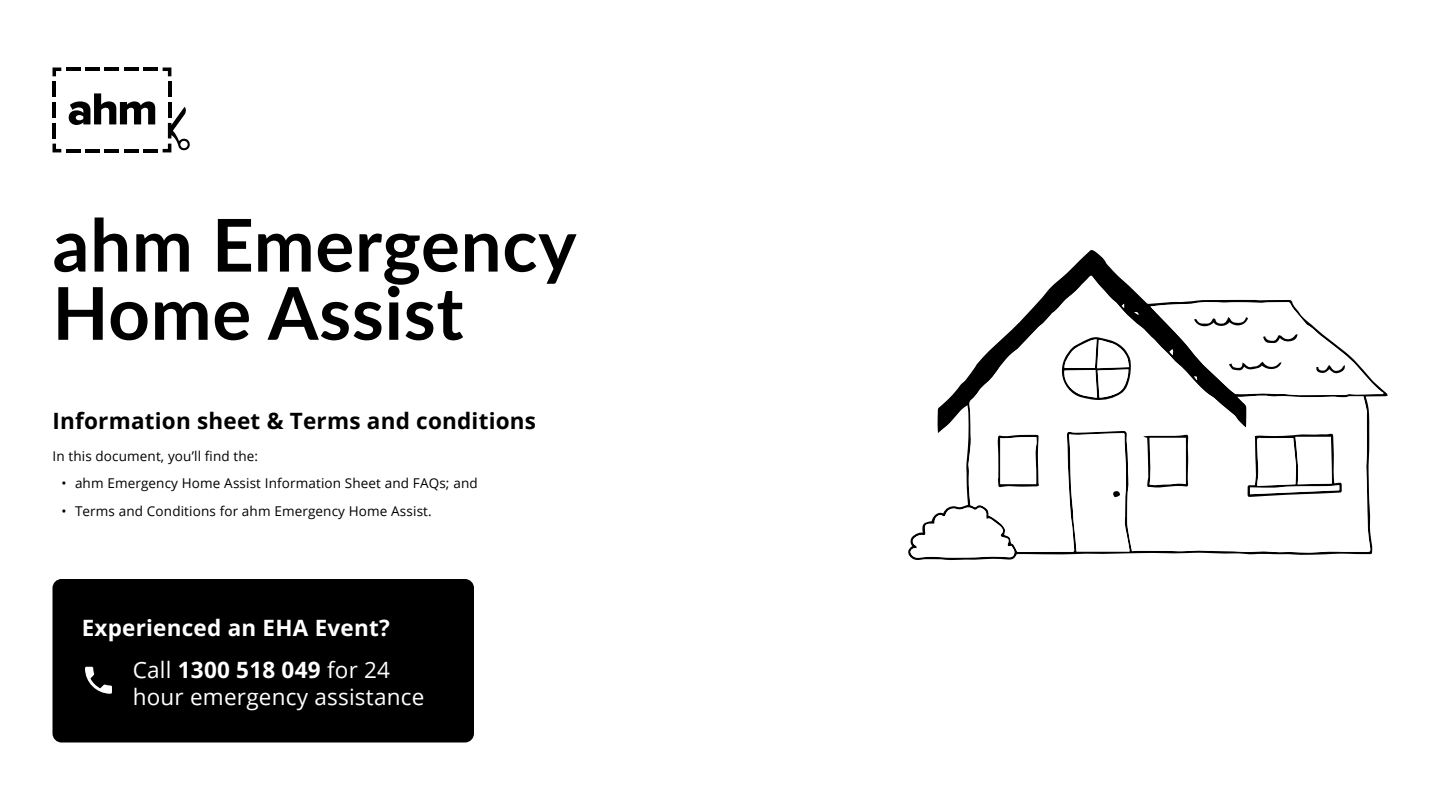
<style>
.page{position:relative;width:1440px;height:810px;background:#fff}
.page>*{position:absolute;margin:0;border:0;box-sizing:border-box;transform-origin:0 0}
.t1{font:700 72.82px/68.2px "Lato";letter-spacing:.01em;color:#000}
.t2{font:700 22.5px/42px "Open Sans";letter-spacing:.01em;color:#fff;text-align:right}
.t3{font:700 22.5px "Open Sans";letter-spacing:.01em;color:#000}
.t4{font:22.5px "Open Sans";letter-spacing:.01em;color:#fff}
.t5{font:13.5px "Open Sans";letter-spacing:.01em;color:#000}
.s1{font-weight:400}
</style>
<div class="page">
<div style="left:52px;top:579px;width:422px;height:163px;background:#000;border-radius:9px"></div>
<svg style="left:85px;top:667px;width:27px;height:27px"></svg>
<svg style="left:69px;top:93px;width:86px;height:32px"></svg>
<hr style="left:52px;top:102px;width:4px;height:16px;background:#000">
<hr style="left:52px;top:123px;width:4px;height:15px;background:#000">
<hr style="left:52px;top:82px;width:4px;height:15px;background:#000">
<svg style="left:163px;top:67px;width:8px;height:9px"></svg>
<hr style="left:168px;top:102px;width:3px;height:16px;background:#000">
<hr style="left:168px;top:82px;width:3px;height:15px;background:#000">
<svg style="left:52px;top:144px;width:9px;height:8px"></svg>
<hr style="left:124px;top:68px;width:14px;height:3px;background:#000">
<hr style="left:66px;top:68px;width:15px;height:3px;background:#000">
<hr style="left:85px;top:68px;width:15px;height:3px;background:#000">
<hr style="left:66px;top:149px;width:15px;height:3px;background:#000">
<hr style="left:143px;top:149px;width:15px;height:3px;background:#000">
<hr style="left:143px;top:68px;width:15px;height:3px;background:#000">
<svg style="left:163px;top:107px;width:27px;height:45px"></svg>
<hr style="left:105px;top:149px;width:14px;height:3px;background:#000">
<hr style="left:124px;top:149px;width:14px;height:3px;background:#000">
<hr style="left:85px;top:149px;width:15px;height:3px;background:#000">
<svg style="left:52px;top:67px;width:9px;height:9px"></svg>
<hr style="left:105px;top:68px;width:14px;height:3px;background:#000">
<svg style="left:908px;top:250px;width:480px;height:310px"></svg>
<svg style="left:968px;top:275px;width:403px;height:278px"></svg>
<svg style="left:910px;top:507px;width:105px;height:51px"></svg>
<svg style="left:1134px;top:312px;width:4px;height:3px"></svg>
<svg style="left:1150px;top:301px;width:233px;height:94px"></svg>
<svg style="left:1069px;top:433px;width:61px;height:119px"></svg>
<svg style="left:1248px;top:433px;width:94px;height:64px"></svg>
<svg style="left:1061px;top:337px;width:70px;height:63px"></svg>
<svg style="left:1144px;top:435px;width:44px;height:53px"></svg>
<svg style="left:998px;top:435px;width:42px;height:52px"></svg>
<h1 class="t1" style="left:52px;top:208px;width:526px">ahm Emergency<br>Home Assist</h1>
<h2 class="t3" style="left:52px;top:405px;width:485px">Information sheet &amp; Terms and conditions</h2>
<p class="t5" style="left:52px;top:446px;width:207px">In this document, you’ll find the:</p>
<p class="t5" style="left:62px;top:474px;width:418px">• ahm Emergency Home Assist Information Sheet and FAQs; and</p>
<p class="t5" style="left:62px;top:502px;width:372px">• Terms and Conditions for ahm Emergency Home Assist.</p>
<h2 class="t2" style="left:82px;top:606px;width:310px">Experienced an EHA Event?<br><span class="s1">Call</span> 1300 518 049 <span class="s1">for 24</span></h2>
<h2 class="t4" style="left:133px;top:681px;width:293px">hour emergency assistance</h2>
</div>
